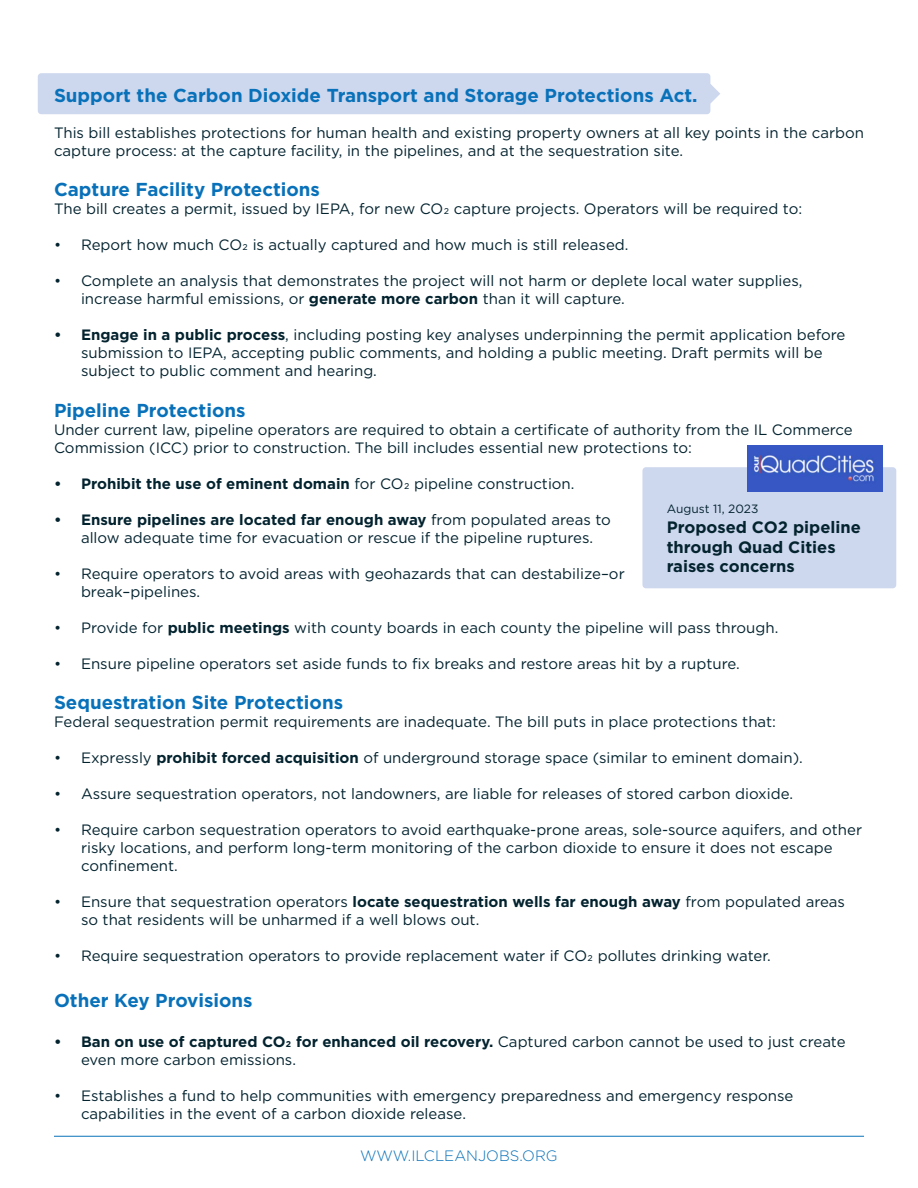
<style>
.page{position:relative;width:918px;height:1188px;background:#fff}
.page>*{position:absolute;margin:0;border:0;box-sizing:border-box;transform-origin:0 0}
.t1{font:700 18.75px "Gotham";color:#0871b9}
.t2{font:700 16.5px/19.8px "Gotham";color:#03232f}
.t3{font:15px/18px "Gotham";color:#03232f}
.t4{font:700 15px "Gotham";color:#03232f}
.t5{font:300 15px "Gotham";color:#0871b9}
.t6{font:12px "Gotham";color:#03232f}
.s1{font-weight:700}
.s2{font-weight:400}
</style>
<div class="page">
<div style="left:38px;top:73px;width:672px;height:41px;background:#cdd7ee;border-radius:4px"></div>
<svg style="left:710px;top:84px;width:10px;height:20px"></svg>
<hr style="left:54px;top:1136px;width:810px;height:1px;background:#0871b9">
<div style="left:642px;top:467px;width:254px;height:121px;background:#cdd7ee;border-radius:4px"></div>
<img style="left:748px;top:446px;width:135px;height:45px">
<p class="t1" style="left:54px;top:83px;width:645px">Support the Carbon Dioxide Transport and Storage Protections Act.</p>
<p class="t3" style="left:54px;top:123px;width:812px">This bill establishes protections for human health and existing property owners at all key points in the carbon capture process: at the capture facility, in the pipelines, and at the sequestration site.</p>
<p class="t1" style="left:54px;top:177px;width:268px">Capture Facility Protections</p>
<p class="t3" style="left:54px;top:200px;width:750px">The bill creates a permit, issued by IEPA, for new CO2 capture projects. Operators will be required to:</p>
<p class="t3" style="left:54px;top:236px;width:576px">• Report how much CO2 is actually captured and how much is still released.</p>
<p class="t3" style="left:81px;top:272px;width:723px;text-indent:-27px">• Complete an analysis that demonstrates the project will not harm or deplete local water supplies, increase harmful emissions, or <span class="s1">generate more carbon</span> than it will capture.</p>
<p class="t3" style="left:81px;top:326px;width:766px;text-indent:-27px"><span class="s1">• Engage in a public process</span>, including posting key analyses underpinning the permit application before submission to IEPA, accepting public comments, and holding a public meeting. Draft permits will be subject to public comment and hearing.</p>
<p class="t1" style="left:54px;top:398px;width:193px">Pipeline Protections</p>
<p class="t3" style="left:54px;top:420px;width:800px">Under current law, pipeline operators are required to obtain a certificate of authority from the IL Commerce<br>Commission (ICC) prior to construction. The bill includes essential new protections to:</p>
<p class="t4" style="left:54px;top:474px;width:522px">• Prohibit the use of eminent domain <span class="s2">for CO2 pipeline construction.</span></p>
<p class="t3" style="left:81px;top:510px;width:531px;text-indent:-27px"><span class="s1">• Ensure pipelines are located far enough away</span> from populated areas to allow adequate time for evacuation or rescue if the pipeline ruptures.</p>
<p class="t3" style="left:81px;top:564px;width:545px;text-indent:-27px">• Require operators to avoid areas with geohazards that can destabilize–or break–pipelines.</p>
<p class="t3" style="left:54px;top:618px;width:726px">• Provide for <span class="s1">public meetings</span> with county boards in each county the pipeline will pass through.</p>
<p class="t3" style="left:54px;top:654px;width:687px">• Ensure pipeline operators set aside funds to fix breaks and restore areas hit by a rupture.</p>
<p class="t1" style="left:54px;top:690px;width:291px">Sequestration Site Protections</p>
<p class="t3" style="left:54px;top:713px;width:724px">Federal sequestration permit requirements are inadequate. The bill puts in place protections that:</p>
<p class="t3" style="left:54px;top:749px;width:750px">• Expressly <span class="s1">prohibit forced acquisition</span> of underground storage space (similar to eminent domain).</p>
<p class="t3" style="left:54px;top:785px;width:741px">• Assure sequestration operators, not landowners, are liable for releases of stored carbon dioxide.</p>
<p class="t3" style="left:81px;top:821px;width:783px;text-indent:-27px">• Require carbon sequestration operators to avoid earthquake-prone areas, sole-source aquifers, and other risky locations, and perform long-term monitoring of the carbon dioxide to ensure it does not escape confinement.</p>
<p class="t3" style="left:81px;top:893px;width:766px;text-indent:-27px">• Ensure that sequestration operators <span class="s1">locate sequestration wells far enough away</span> from populated areas so that residents will be unharmed if a well blows out.</p>
<p class="t3" style="left:54px;top:947px;width:718px">• Require sequestration operators to provide replacement water if CO2 pollutes drinking water.</p>
<p class="t1" style="left:54px;top:988px;width:200px">Other Key Provisions</p>
<p class="t3" style="left:81px;top:1033px;width:766px;text-indent:-27px"><span class="s1">• Ban on use of captured CO2 for enhanced oil recovery.</span> Captured carbon cannot be used to just create even more carbon emissions.</p>
<p class="t3" style="left:81px;top:1087px;width:714px;text-indent:-27px">• Establishes a fund to help communities with emergency preparedness and emergency response capabilities in the event of a carbon dioxide release.</p>
<p class="t6" style="left:667px;top:501px;width:93px">August 11, 2023</p>
<p class="t2" style="left:667px;top:517px;width:196px">Proposed CO2 pipeline through Quad Cities raises concerns</p>
<p class="t5" style="left:360px;top:1146px;width:199px">WWW.ILCLEANJOBS.ORG</p>
</div>
